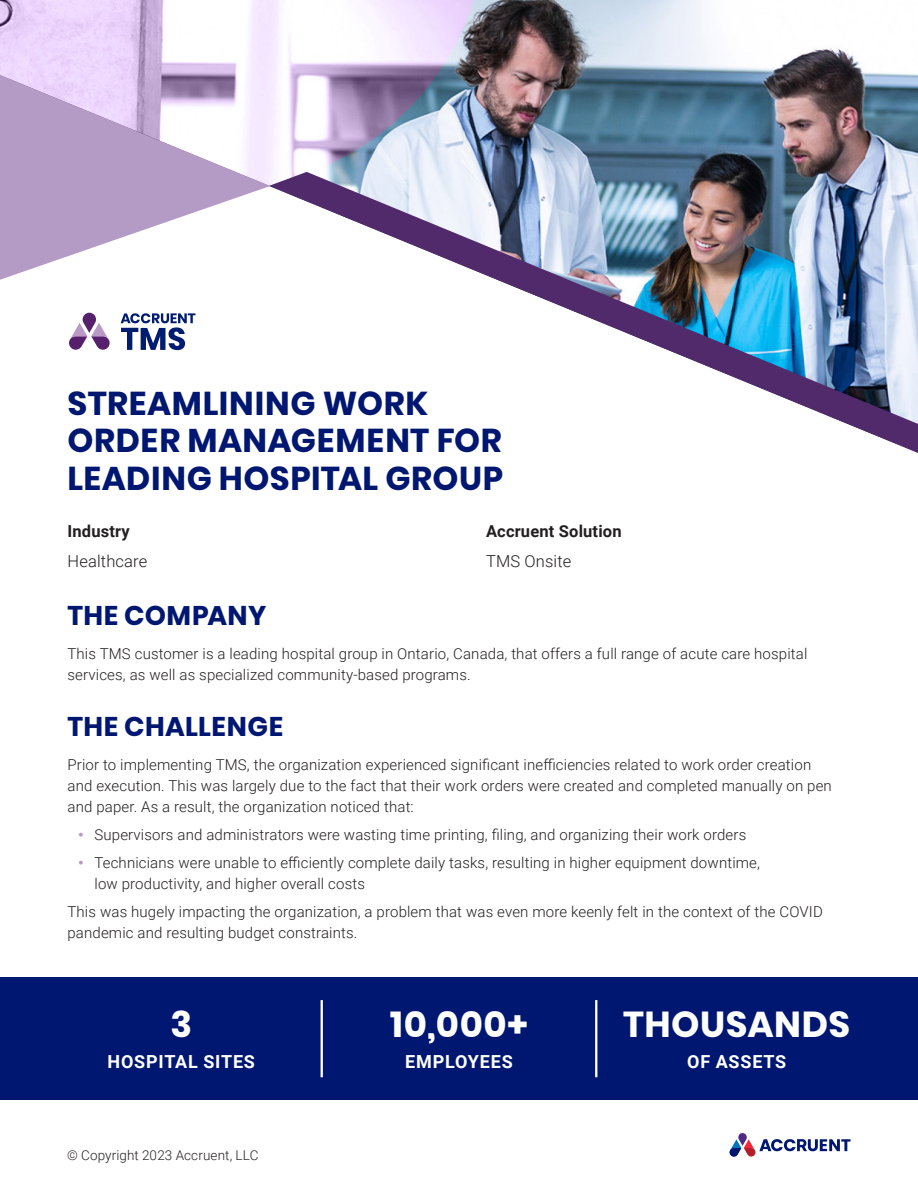
<style>
.page{position:relative;width:918px;height:1188px;background:#fff}
.page>*{position:absolute;margin:0;border:0;box-sizing:border-box;transform-origin:0 0}
.Heading1{font:700 36px "Poppins";letter-spacing:.015em;color:#fff}
.Heading1-2{font:700 33px/37.5px "Poppins";letter-spacing:.015em;color:#001771}
.Heading1-3{font:700 27px "Poppins";letter-spacing:.015em;color:#001771}
.Bodycopy{font:700 18px "Roboto";letter-spacing:.045em;color:#fff}
.Bodycopy-2{font:700 16.5px "Roboto";letter-spacing:.01em;color:#231f20}
.Bodycopy-3{font:300 16.5px "Roboto";letter-spacing:.01em;color:#231f20}
.Data_Insights_Body_Bullets{font:300 15px/21px "Roboto";letter-spacing:.01em;color:#231f20}
.Footer_Copyrite{font:300 13.5px "Roboto";letter-spacing:.01em;color:#231f20}
.s1{font-weight:900;color:#b49bc5}
</style>
<div class="page">
<div style="left:0;top:977px;width:918px;height:123px;background:#001771"></div>
<hr style="left:321px;top:1000px;width:2px;height:77px;background:#fff">
<hr style="left:595px;top:1000px;width:2px;height:77px;background:#fff">
<svg style="left:730px;top:1133px;width:120px;height:24px"></svg>
<img style="left:176px;top:0;width:742px;height:351px">
<img style="left:269px;top:172px;width:649px;height:281px">
<svg style="left:0;top:0;width:510px;height:326px"></svg>
<svg style="left:69px;top:313px;width:41px;height:37px"></svg>
<svg style="left:121px;top:313px;width:74px;height:37px"></svg>
<p class="Heading1-2" style="left:68px;top:385px;width:437px">STREAMLINING WORK<br>ORDER MANAGEMENT FOR<br>LEADING HOSPITAL GROUP</p>
<p class="Bodycopy-2" style="left:68px;top:519px;width:64px">Industry</p>
<p class="Bodycopy-3" style="left:68px;top:550px;width:81px">Healthcare</p>
<p class="Bodycopy-2" style="left:486px;top:519px;width:137px">Accruent Solution</p>
<p class="Bodycopy-3" style="left:486px;top:550px;width:87px">TMS Onsite</p>
<p class="Heading1-3" style="left:68px;top:599px;width:200px">THE COMPANY</p>
<p class="Data_Insights_Body_Bullets" style="left:68px;top:643px;width:741px">This TMS customer is a leading hospital group in Ontario, Canada, that offers a full range of acute care hospital services, as well as specialized community-based programs.</p>
<p class="Heading1-3" style="left:68px;top:711px;width:217px">THE CHALLENGE</p>
<p class="Data_Insights_Body_Bullets" style="left:68px;top:754px;width:766px">Prior to implementing TMS, the organization experienced significant inefficiencies related to work order creation and execution. This was largely due to the fact that their work orders were created and completed manually on pen and paper. As a result, the organization noticed that:</p>
<p class="Data_Insights_Body_Bullets" style="left:78px;top:824px;width:669px"><span class="s1">•</span> Supervisors and administrators were wasting time printing, filing, and organizing their work orders</p>
<p class="Data_Insights_Body_Bullets" style="left:94px;top:852px;width:667px;text-indent:-16px"><span class="s1">•</span> Technicians were unable to efficiently complete daily tasks, resulting in higher equipment downtime, low productivity, and higher overall costs</p>
<p class="Data_Insights_Body_Bullets" style="left:68px;top:900px;width:757px">This was hugely impacting the organization, a problem that was even more keenly felt in the context of the COVID pandemic and resulting budget constraints.</p>
<p class="Heading1" style="left:170px;top:1003px;width:23px">3</p>
<p class="Bodycopy" style="left:107px;top:1049px;width:149px">HOSPITAL SITES</p>
<p class="Footer_Copyrite" style="left:67px;top:1146px;width:193px">© Copyright 2023 Accruent, LLC</p>
<p class="Heading1" style="left:390px;top:1003px;width:139px">10,000+</p>
<p class="Bodycopy" style="left:405px;top:1049px;width:109px">EMPLOYEES</p>
<p class="Heading1" style="left:623px;top:1003px;width:229px">THOUSANDS</p>
<p class="Bodycopy" style="left:687px;top:1049px;width:101px">OF ASSETS</p>
</div>
